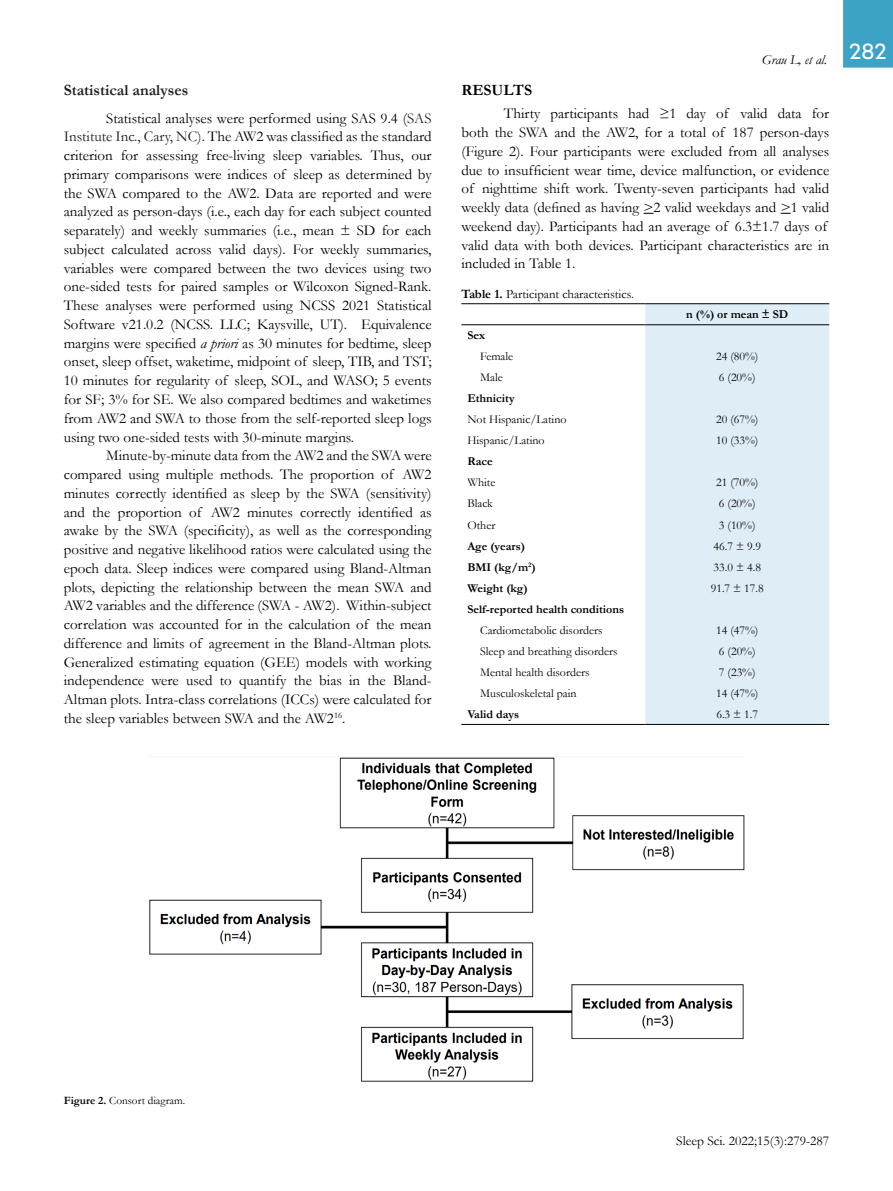
<style>
.page{position:relative;width:893px;height:1191px;background:#fff}
.page>*{position:absolute;margin:0;border:0;box-sizing:border-box;transform-origin:0 0}
.t1{font:700 15.75px "Garamond";color:#221e1f}
.t2{font:700 15.75px "Garamond";color:#000}
.t3{font:15px/18.8px "Garamond";color:#000;text-align:justify}
.t4{font:13.5px "Garamond";color:#000}
.t5{font:italic 13.5px "Garamond";color:#000}
.t6{font:12.75px "Garamond";color:#000}
.t7{font:12px "Garamond";color:#000}
.t8{font:700 12px "Garamond";color:#000}
.t9{font:11.25px "Garamond";color:#000}
.s1{color:#1c1d1e}
.s2{font-style:italic}
.s3{font-weight:700}
</style>
<div class="page">
<div style="left:843px;top:0;width:50px;height:68px;background:#3da3c6"></div>
<img style="left:149px;top:757px;width:596px;height:325px">
<div style="left:645px;top:304px;width:184px;height:420px;background:#dfedf6"></div>
<hr style="left:461px;top:303px;width:184px;height:1px;background:#000">
<hr style="left:645px;top:303px;width:184px;height:1px;background:#000">
<hr style="left:461px;top:324px;width:184px;height:1px;background:#000">
<hr style="left:645px;top:324px;width:184px;height:1px;background:#000">
<hr style="left:461px;top:724px;width:184px;height:1px;background:#000">
<hr style="left:645px;top:724px;width:184px;height:1px;background:#000">
<p class="t1" style="left:64px;top:80px;width:126px">Statistical analyses</p>
<p class="t3" style="left:64px;top:108px;width:369px;text-indent:43px">Statistical analyses were performed using SAS 9.4 (<span class="s1">SAS Institute Inc., Cary, NC)</span>. The AW2 was classified as the standard criterion for assessing free-living sleep variables. Thus, our primary comparisons were indices of sleep as determined by the SWA compared to the AW2. Data are reported and were analyzed as person-days (i.e., each day for each subject counted separately) and weekly summaries (i.e., mean ± SD for each subject calculated across valid days). For weekly summaries, variables were compared between the two devices using two one-sided tests for paired samples or Wilcoxon Signed-Rank.<br>These analyses were performed using NCSS 2021 Statistical Software v21.0.2 (NCSS. LLC; Kaysville, UT). Equivalence margins were specified <span class="s2">a priori</span> as 30 minutes for bedtime, sleep onset, sleep offset, waketime, midpoint of sleep, TIB, and TST; 10 minutes for regularity of sleep, SOL, and WASO; 5 events for SF; 3% for SE. We also compared bedtimes and waketimes from AW2 and SWA to those from the self-reported sleep logs using two one-sided tests with 30-minute margins.</p>
<p class="t3" style="left:64px;top:446px;width:369px;text-indent:43px">Minute-by-minute data from the AW2 and the SWA were compared using multiple methods. The proportion of AW2 minutes correctly identified as sleep by the SWA (sensitivity) and the proportion of AW2 minutes correctly identified as awake by the SWA (specificity), as well as the corresponding positive and negative likelihood ratios were calculated using the epoch data. Sleep indices were compared using Bland-Altman plots, depicting the relationship between the mean SWA and AW2 variables and the difference (SWA - AW2). Within-subject correlation was accounted for in the calculation of the mean difference and limits of agreement in the Bland-Altman plots.<br>Generalized estimating equation (GEE) models with working independence were used to quantify the bias in the Bland-Altman plots. Intra-class correlations (ICCs) were calculated for the sleep variables between SWA and the AW2<sup>16</sup>.</p>
<p class="t5" style="left:762px;top:51px;width:126px">Grau L, et al. <sup>282</sup></p>
<p class="t2" style="left:461px;top:80px;width:72px">RESULTS</p>
<p class="t3" style="left:461px;top:104px;width:369px;text-align:left;text-indent:43px">Thirty participants had ≥1 day of valid data for both the SWA and the AW2, for a total of 187 person-days (Figure 2). Four participants were excluded from all analyses due to insufficient wear time, device malfunction, or evidence of nighttime shift work. Twenty-seven participants had valid weekly data (defined as having &gt;2 valid weekdays and &gt;1 valid weekend day). Participants had an average of 6.3±1.7 days of valid data with both devices. Participant characteristics are in included in Table 1.</p>
<p class="t6" style="left:461px;top:285px;width:174px"><span class="s3">Table 1.</span> Participant characteristics.</p>
<p class="t8" style="left:686px;top:306px;width:104px">n (%) or mean ± SD</p>
<p class="t8" style="left:467px;top:327px;width:19px">Sex</p>
<p class="t7" style="left:480px;top:348px;width:35px">Female</p>
<p class="t7" style="left:716px;top:348px;width:44px">24 (80%)</p>
<p class="t7" style="left:480px;top:369px;width:24px">Male</p>
<p class="t7" style="left:719px;top:369px;width:38px">6 (20%)</p>
<p class="t8" style="left:467px;top:390px;width:49px">Ethnicity</p>
<p class="t7" style="left:467px;top:411px;width:101px">Not Hispanic/Latino</p>
<p class="t7" style="left:716px;top:411px;width:44px">20 (67%)</p>
<p class="t7" style="left:467px;top:432px;width:79px">Hispanic/Latino</p>
<p class="t7" style="left:716px;top:432px;width:44px">10 (33%)</p>
<p class="t8" style="left:467px;top:453px;width:27px">Race</p>
<p class="t7" style="left:467px;top:474px;width:30px">White</p>
<p class="t7" style="left:716px;top:474px;width:44px">21 (70%)</p>
<p class="t7" style="left:467px;top:495px;width:27px">Black</p>
<p class="t7" style="left:719px;top:495px;width:38px">6 (20%)</p>
<p class="t7" style="left:467px;top:516px;width:29px">Other</p>
<p class="t7" style="left:719px;top:516px;width:38px">3 (10%)</p>
<p class="t8" style="left:467px;top:537px;width:59px">Age (years)</p>
<p class="t7" style="left:714px;top:537px;width:49px">46.7 ± 9.9</p>
<p class="t8" style="left:467px;top:558px;width:70px">BMI (kg/m<sup>2</sup>)</p>
<p class="t7" style="left:714px;top:559px;width:49px">33.0 ± 4.8</p>
<p class="t8" style="left:467px;top:579px;width:62px">Weight (kg)</p>
<p class="t7" style="left:711px;top:580px;width:55px">91.7 ± 17.8</p>
<p class="t8" style="left:467px;top:600px;width:158px">Self-reported health conditions</p>
<p class="t7" style="left:480px;top:622px;width:124px">Cardiometabolic disorders</p>
<p class="t7" style="left:716px;top:622px;width:44px">14 (47%)</p>
<p class="t7" style="left:480px;top:643px;width:139px">Sleep and breathing disorders</p>
<p class="t7" style="left:719px;top:643px;width:38px">6 (20%)</p>
<p class="t7" style="left:480px;top:664px;width:111px">Mental health disorders</p>
<p class="t7" style="left:719px;top:664px;width:38px">7 (23%)</p>
<p class="t7" style="left:480px;top:685px;width:98px">Musculoskeletal pain</p>
<p class="t7" style="left:716px;top:685px;width:44px">14 (47%)</p>
<p class="t8" style="left:467px;top:706px;width:53px">Valid days</p>
<p class="t7" style="left:716px;top:706px;width:43px">6.3 ± 1.7</p>
<p class="t9" style="left:64px;top:1092px;width:123px"><span class="s3">Figure 2.</span> Consort diagram.</p>
<p class="t4" style="left:676px;top:1131px;width:155px">Sleep Sci. 2022;15(3):279-287</p>
</div>
